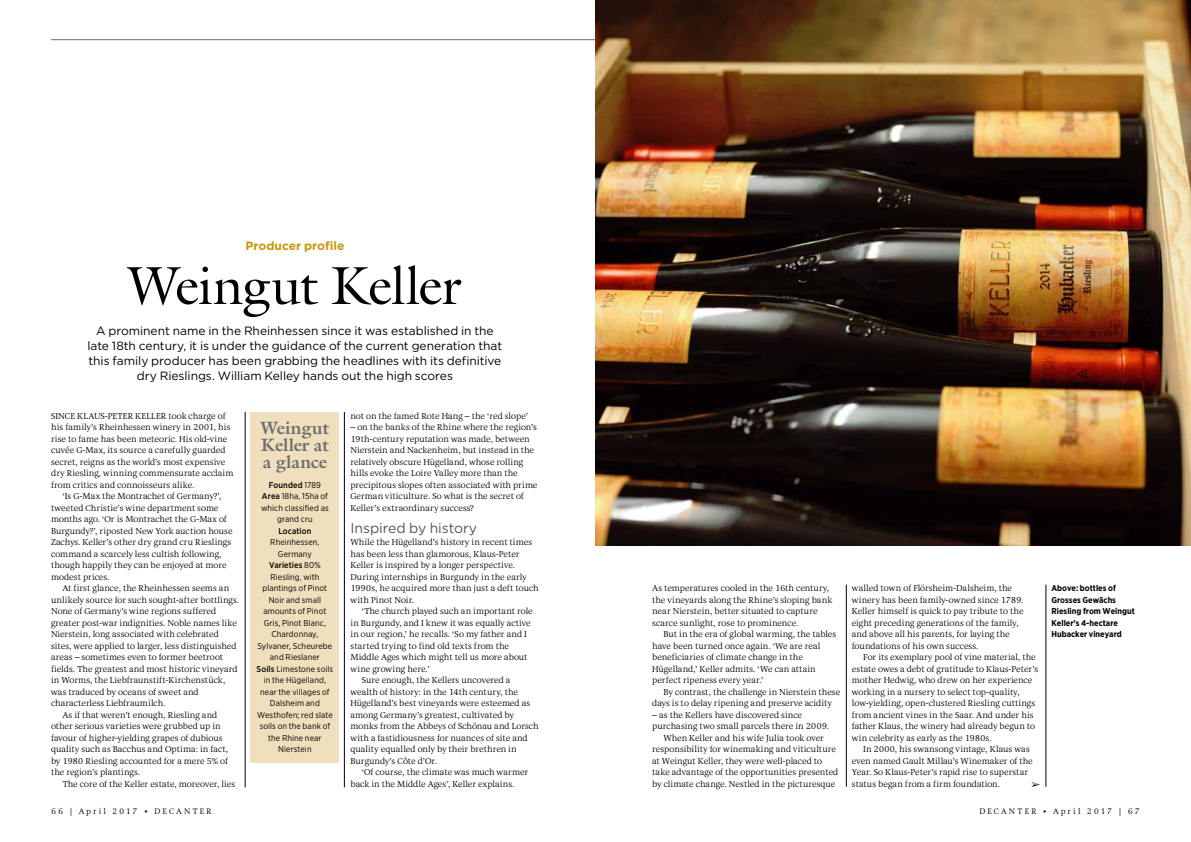
<style>
.page{position:relative;width:1191px;height:842px;background:#fff}
.page>*{position:absolute;margin:0;border:0;box-sizing:border-box;transform-origin:0 0}
.t1{font:54px "Galliard";letter-spacing:-.025em;color:#000}
.t2{font:700 18px/17px "Galliard";letter-spacing:-.005em;color:#6e6e6e;text-align:justify}
.t3{font:14px "Gotham";letter-spacing:-.005em;color:#565655}
.t4{font:12px/15px "Gotham";letter-spacing:-.005em;color:#000;text-align:center}
.t5{font:700 12px "Gotham";color:#c9970a}
.t6{font:8.5px/11.5px "Alinea Serif Normal";color:#000}
.t7{font:8.5px/11.5px "Gotham Narrow";letter-spacing:.01em;color:#000;text-align:center}
.t8{font:700 8.5px/11.5px "Gotham Narrow";color:#000}
.t9{font:500 8.5px "Gotham Narrow";letter-spacing:.01em;color:#000}
.t10{font:8px "Alinea Serif Normal";letter-spacing:.245em;color:#000}
.s1{font-weight:500}
</style>
<div class="page">
<hr style="left:51px;top:39px;width:544px;height:1px;background:#6e6e6e">
<div style="left:251px;top:412px;width:88px;height:351px;background:#efdfbd"></div>
<img style="left:595px;top:0;width:596px;height:546px">
<hr style="left:245px;top:412px;width:1px;height:375px;background:#000">
<hr style="left:344px;top:412px;width:1px;height:375px;background:#000">
<hr style="left:846px;top:585px;width:1px;height:202px;background:#000">
<hr style="left:1045px;top:585px;width:1px;height:202px;background:#000">
<h3 class="t5" style="left:245px;top:238px;width:101px">Producer profile</h3>
<h1 class="t1" style="left:128px;top:252px;width:335px">Weingut Keller</h1>
<p class="t4" style="left:87px;top:323px;width:416px">A prominent name in the Rheinhessen since it was established in the late 18th century, it is under the guidance of the current generation that this family producer has been grabbing the headlines with its definitive dry Rieslings. William Kelley hands out the high scores</p>
<p class="t6" style="left:51px;top:410px;width:184px;text-indent:84px">Keller took charge of his family’s Rheinhessen winery in 2001, his rise to fame has been meteoric. His old-vine cuvée G-Max, its source a carefully guarded secret, reigns as the world’s most expensive dry Riesling, winning commensurate acclaim from critics and connoisseurs alike.</p>
<p class="t6" style="left:51px;top:491px;width:183px;text-indent:11px">‘Is G-Max the Montrachet of Germany?’, tweeted Christie’s wine department some months ago. ‘Or is Montrachet the G-Max of Burgundy?’, riposted New York auction house Zachys. Keller’s other dry grand cru Rieslings command a scarcely less cultish following, though happily they can be enjoyed at more modest prices.</p>
<p class="t6" style="left:62px;top:583px;width:168px">At first glance, the Rheinhessen seems an</p>
<p class="t6" style="left:51px;top:594px;width:190px">unlikely source for such sought-after bottlings.</p>
<p class="t6" style="left:51px;top:606px;width:167px">None of Germany’s wine regions suffered</p>
<p class="t6" style="left:51px;top:617px;width:187px">greater post-war indignities. Noble names like</p>
<p class="t6" style="left:51px;top:629px;width:169px">Nierstein, long associated with celebrated</p>
<p class="t6" style="left:51px;top:640px;width:187px">sites, were applied to larger, less distinguished</p>
<p class="t6" style="left:51px;top:652px;width:174px">areas – sometimes even to former beetroot</p>
<p class="t6" style="left:51px;top:663px;width:188px">fields. The greatest and most historic vineyard</p>
<p class="t6" style="left:51px;top:675px;width:176px">in Worms, the Liebfraunstift-Kirchenstück,</p>
<p class="t6" style="left:51px;top:686px;width:149px">was traduced by oceans of sweet and</p>
<p class="t6" style="left:51px;top:698px;width:116px">characterless Liebfraumilch.</p>
<p class="t6" style="left:62px;top:709px;width:156px">As if that weren’t enough, Riesling and</p>
<p class="t6" style="left:51px;top:721px;width:171px">other serious varieties were grubbed up in</p>
<p class="t6" style="left:51px;top:732px;width:173px">favour of higher-yielding grapes of dubious</p>
<p class="t6" style="left:51px;top:744px;width:179px">quality such as Bacchus and Optima: in fact,</p>
<p class="t6" style="left:51px;top:755px;width:178px">by 1980 Riesling accounted for a mere 5% of</p>
<p class="t6" style="left:51px;top:767px;width:91px">the region’s plantings.</p>
<p class="t6" style="left:62px;top:778px;width:174px">The core of the Keller estate, moreover, lies</p>
<p class="t6" style="left:51px;top:410px;width:14px">Since</p>
<p class="t6" style="left:77px;top:410px;width:42px">Klaus-Peter</p>
<h2 class="t2" style="left:261px;top:420px;width:70px">Weingut Keller at a glance</h2>
<p class="t7" style="left:261px;top:479px;width:69px"><span class="s1">Founded</span> 1789<br><span class="s1">Area</span> 18ha, 15ha of which classified as grand cru</p>
<p class="t9" style="left:278px;top:525px;width:35px">Location</p>
<p class="t7" style="left:257px;top:536px;width:78px">Rheinhessen,<br>Germany<br><span class="s1">Varieties</span> 80%<br>Riesling, with plantings of Pinot<br>Noir and small amounts of Pinot<br>Gris, Pinot Blanc,<br>Chardonnay,<br>Sylvaner, Scheurebe and Rieslaner<br><span class="s1">Soils</span> Limestone soils in the Hügelland, near the villages of<br>Dalsheim and<br>Westhofen; red slate soils on the bank of the Rhine near<br>Nierstein</p>
<p class="t6" style="left:350px;top:410px;width:179px">not on the famed Rote Hang – the ‘red slope’</p>
<p class="t6" style="left:350px;top:422px;width:189px">– on the banks of the Rhine where the region’s 19th-century reputation was made, between Nierstein and Nackenheim, but instead in the relatively obscure Hügelland, whose rolling hills evoke the Loire Valley more than the precipitous slopes often associated with prime German viticulture. So what is the secret of Keller’s extraordinary success?</p>
<h3 class="t3" style="left:350px;top:519px;width:128px">Inspired by history</h3>
<p class="t6" style="left:350px;top:537px;width:190px">While the Hügelland’s history in recent times has been less than glamorous, Klaus-Peter Keller is inspired by a longer perspective.<br>During internships in Burgundy in the early 1990s, he acquired more than just a deft touch with Pinot Noir.</p>
<p class="t6" style="left:362px;top:606px;width:172px">‘The church played such an important role</p>
<p class="t6" style="left:350px;top:617px;width:182px">in Burgundy, and I knew it was equally active</p>
<p class="t6" style="left:350px;top:629px;width:177px">in our region,’ he recalls. ‘So my father and I</p>
<p class="t6" style="left:350px;top:640px;width:160px">started trying to find old texts from the</p>
<p class="t6" style="left:350px;top:652px;width:179px">Middle Ages which might tell us more about</p>
<p class="t6" style="left:350px;top:663px;width:81px">wine growing here.’</p>
<p class="t6" style="left:362px;top:675px;width:150px">Sure enough, the Kellers uncovered a</p>
<p class="t6" style="left:350px;top:686px;width:169px">wealth of history: in the 14th century, the</p>
<p class="t6" style="left:350px;top:698px;width:181px">Hügelland’s best vineyards were esteemed as</p>
<p class="t6" style="left:350px;top:709px;width:165px">among Germany’s greatest, cultivated by</p>
<p class="t6" style="left:350px;top:721px;width:190px">monks from the Abbeys of Schönau and Lorsch</p>
<p class="t6" style="left:350px;top:732px;width:179px">with a fastidiousness for nuances of site and</p>
<p class="t6" style="left:350px;top:744px;width:168px">quality equalled only by their brethren in</p>
<p class="t6" style="left:350px;top:755px;width:88px">Burgundy’s Côte d’Or.</p>
<p class="t6" style="left:362px;top:767px;width:168px">‘Of course, the climate was much warmer</p>
<p class="t6" style="left:350px;top:778px;width:166px">back in the Middle Ages’, Keller explains.</p>
<p class="t6" style="left:652px;top:583px;width:182px">As temperatures cooled in the 16th century, the vineyards along the Rhine’s sloping bank near Nierstein, better situated to capture scarce sunlight, rose to prominence.</p>
<p class="t6" style="left:652px;top:629px;width:186px;text-indent:11px">But in the era of global warming, the tables have been turned once again. ‘We are real beneficiaries of climate change in the Hügelland,’ Keller admits. ‘We can attain perfect ripeness every year.’</p>
<p class="t6" style="left:652px;top:686px;width:190px;text-indent:11px">By contrast, the challenge in Nierstein these days is to delay ripening and preserve acidity</p>
<p class="t6" style="left:652px;top:709px;width:151px">– as the Kellers have discovered since</p>
<p class="t6" style="left:652px;top:721px;width:178px">purchasing two small parcels there in 2009.</p>
<p class="t6" style="left:663px;top:732px;width:162px">When Keller and his wife Julia took over</p>
<p class="t6" style="left:652px;top:744px;width:185px">responsibility for winemaking and viticulture</p>
<p class="t6" style="left:652px;top:755px;width:172px">at Weingut Keller, they were well-placed to</p>
<p class="t6" style="left:652px;top:767px;width:188px">take advantage of the opportunities presented</p>
<p class="t6" style="left:652px;top:778px;width:185px">by climate change. Nestled in the picturesque</p>
<p class="t6" style="left:852px;top:583px;width:173px">walled town of Flörsheim-Dalsheim, the winery has been family-owned since 1789.<br>Keller himself is quick to pay tribute to the eight preceding generations of the family, and above all his parents, for laying the foundations of his own success.</p>
<p class="t6" style="left:852px;top:652px;width:188px;text-indent:11px">For its exemplary pool of vine material, the estate owes a debt of gratitude to Klaus-Peter’s mother Hedwig, who drew on her experience working in a nursery to select top-quality, low-yielding, open-clustered Riesling cuttings from ancient vines in the Saar. And under his father Klaus, the winery had already begun to win celebrity as early as the 1980s.</p>
<p class="t6" style="left:852px;top:744px;width:182px;text-indent:11px">In 2000, his swansong vintage, Klaus was even named Gault Millau’s Winemaker of the Year. So Klaus-Peter’s rapid rise to superstar status began from a firm foundation.</p>
<p class="t8" style="left:1051px;top:582px;width:85px">Above: bottles of<br>Grosses Gewächs<br>Riesling from Weingut<br>Keller’s 4-hectare<br>Hubacker vineyard</p>
<p class="t10" style="left:51px;top:807px;width:162px">66 | April 2017 • DECANTER</p>
<p class="t10" style="left:979px;top:807px;width:162px">DECANTER • April 2017 | 67</p>
</div>
